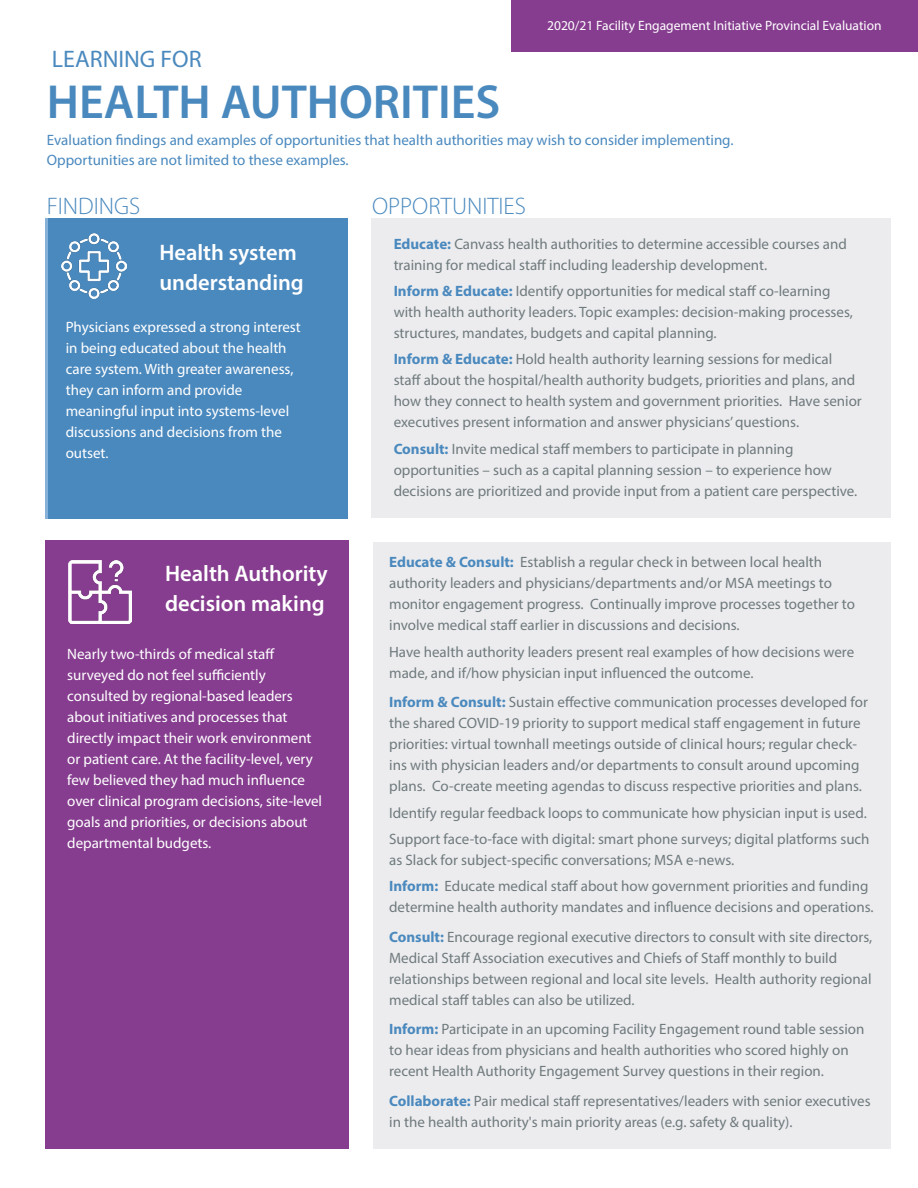
<style>
.page{position:relative;width:918px;height:1188px;background:#fff}
.page>*{position:absolute;margin:0;border:0;box-sizing:border-box;transform-origin:0 0}
.Headline{font:600 48px "Myriad Pro";color:#4a89be}
.t1{font:300 24px "Myriad Pro";color:#4a89be}
.t2{font:24px "Myriad Pro";color:#4a89be}
.Body_Copy{font:600 22.5px/30px "Myriad Pro";color:#fff}
.Sub_Head{font:600 22.5px/30px "Myriad Pro";color:#fff}
.Body_Copy-2{font:15px/21px "Myriad Pro";color:#6f7a7d}
.Body_Copy-3{font:15px/21px "Myriad Pro";color:#fff}
.Body_Copy-4{font:15px "Myriad Pro";color:#4a89be}
.t3{font:13.5px "Myriad Pro";color:#fff}
.s1{font-weight:700;color:#4a89be}
.s2{font-size:14.25px}
</style>
<div class="page">
<div style="left:45px;top:540px;width:304px;height:609px;background:#863d8f"></div>
<div style="left:373px;top:542px;width:518px;height:607px;background:#ececee"></div>
<div style="left:45px;top:219px;width:302px;height:299px;background:#4a89be"></div>
<div style="left:372px;top:219px;width:519px;height:299px;background:#ececee"></div>
<img style="left:62px;top:233px;width:65px;height:66px">
<img style="left:69px;top:561px;width:62px;height:62px">
<div style="left:512px;top:0;width:406px;height:51px;background:#863d8f"></div>
<p class="t3" style="left:547px;top:17px;width:336px">2020/21 Facility Engagement Initiative Provincial Evaluation</p>
<p class="t2" style="left:52px;top:44px;width:151px">LEARNING FOR</p>
<p class="Headline" style="left:47px;top:71px;width:455px">HEALTH AUTHORITIES</p>
<p class="Body_Copy-4" style="left:47px;top:130px;width:688px">Evaluation findings and examples of opportunities that health authorities may wish to consider implementing.</p>
<p class="Body_Copy-4" style="left:47px;top:151px;width:303px">Opportunities are not limited to these examples.</p>
<p class="t1" style="left:47px;top:191px;width:95px">FINDINGS</p>
<p class="t1" style="left:372px;top:191px;width:155px">OPPORTUNITIES</p>
<p class="Sub_Head" style="left:159px;top:237px;width:146px">Health system understanding</p>
<p class="Body_Copy-2" style="left:394px;top:233px;width:455px"><span class="s1">Educate:</span> Canvass health authorities to determine accessible courses and training for medical staff including leadership development.</p>
<p class="Body_Copy-2" style="left:394px;top:280px;width:461px"><span class="s1">Inform &amp; Educate:</span> Identify opportunities for medical staff co-learning with health authority leaders. Topic examples: decision-making processes, structures, mandates, budgets and capital planning.</p>
<p class="Body_Copy-2" style="left:394px;top:349px;width:470px"><span class="s1">Inform &amp; Educate:</span> Hold health authority learning sessions for medical staff about the hospital/health authority budgets, priorities and plans, and how they connect to health system and government priorities. Have senior executives present information and answer physicians’ questions.</p>
<p class="Body_Copy-2" style="left:394px;top:438px;width:465px"><span class="s1">Consult:</span> Invite medical staff members to participate in planning opportunities – such as a capital planning session – to experience how decisions are prioritized and provide input from a patient care perspective.</p>
<p class="Body_Copy-3" style="left:66px;top:316px;width:237px">Physicians expressed a strong interest in being educated about the health care system. With greater awareness, they can inform and provide meaningful input into systems-level discussions and decisions from the outset<span class="s2">.</span></p>
<p class="Body_Copy" style="left:165px;top:558px;width:164px">Health Authority decision making</p>
<p class="Body_Copy-2" style="left:389px;top:552px;width:467px"><span class="s1">Educate &amp; Consult:</span> Establish a regular check in between local health authority leaders and physicians/departments and/or MSA meetings to monitor engagement progress. Continually improve processes together to involve medical staff earlier in discussions and decisions.</p>
<p class="Body_Copy-2" style="left:389px;top:641px;width:467px">Have health authority leaders present real examples of how decisions were made, and if/how physician input influenced the outcome.</p>
<p class="Body_Copy-2" style="left:389px;top:691px;width:480px"><span class="s1">Inform &amp; Consult:</span> Sustain effective communication processes developed for the shared COVID-19 priority to support medical staff engagement in future priorities: virtual townhall meetings outside of clinical hours; regular check&shy;ins with physician leaders and/or departments to consult around upcoming plans. Co-create meeting agendas to discuss respective priorities and plans.</p>
<p class="Body_Copy-2" style="left:389px;top:802px;width:479px">Identify regular feedback loops to communicate how physician input is used.</p>
<p class="Body_Copy-2" style="left:389px;top:828px;width:482px">Support face-to-face with digital: smart phone surveys; digital platforms such as Slack for subject-specific conversations; MSA e-news.</p>
<p class="Body_Copy-2" style="left:389px;top:876px;width:486px"><span class="s1">Inform:</span> Educate medical staff about how government priorities and funding determine health authority mandates and influence decisions and operations.</p>
<p class="Body_Copy-2" style="left:389px;top:926px;width:485px"><span class="s1">Consult:</span> Encourage regional executive directors to consult with site directors, Medical Staff Association executives and Chiefs of Staff monthly to build relationships between regional and local site levels. Health authority regional medical staff tables can also be utilized.</p>
<p class="Body_Copy-2" style="left:389px;top:1018px;width:477px"><span class="s1">Inform:</span> Participate in an upcoming Facility Engagement round table session to hear ideas from physicians and health authorities who scored highly on recent Health Authority Engagement Survey questions in their region.</p>
<p class="Body_Copy-2" style="left:389px;top:1090px;width:483px"><span class="s1">Collaborate:</span> Pair medical staff representatives/leaders with senior executives in the health authority's main priority areas (e.g. safety &amp; quality).</p>
<p class="Body_Copy-3" style="left:67px;top:643px;width:256px">Nearly two-thirds of medical staff surveyed do not feel sufficiently consulted by regional-based leaders about initiatives and processes that directly impact their work environment or patient care. At the facility-level, very few believed they had much influence over clinical program decisions, site-level goals and priorities, or decisions about departmental budgets.</p>
</div>
